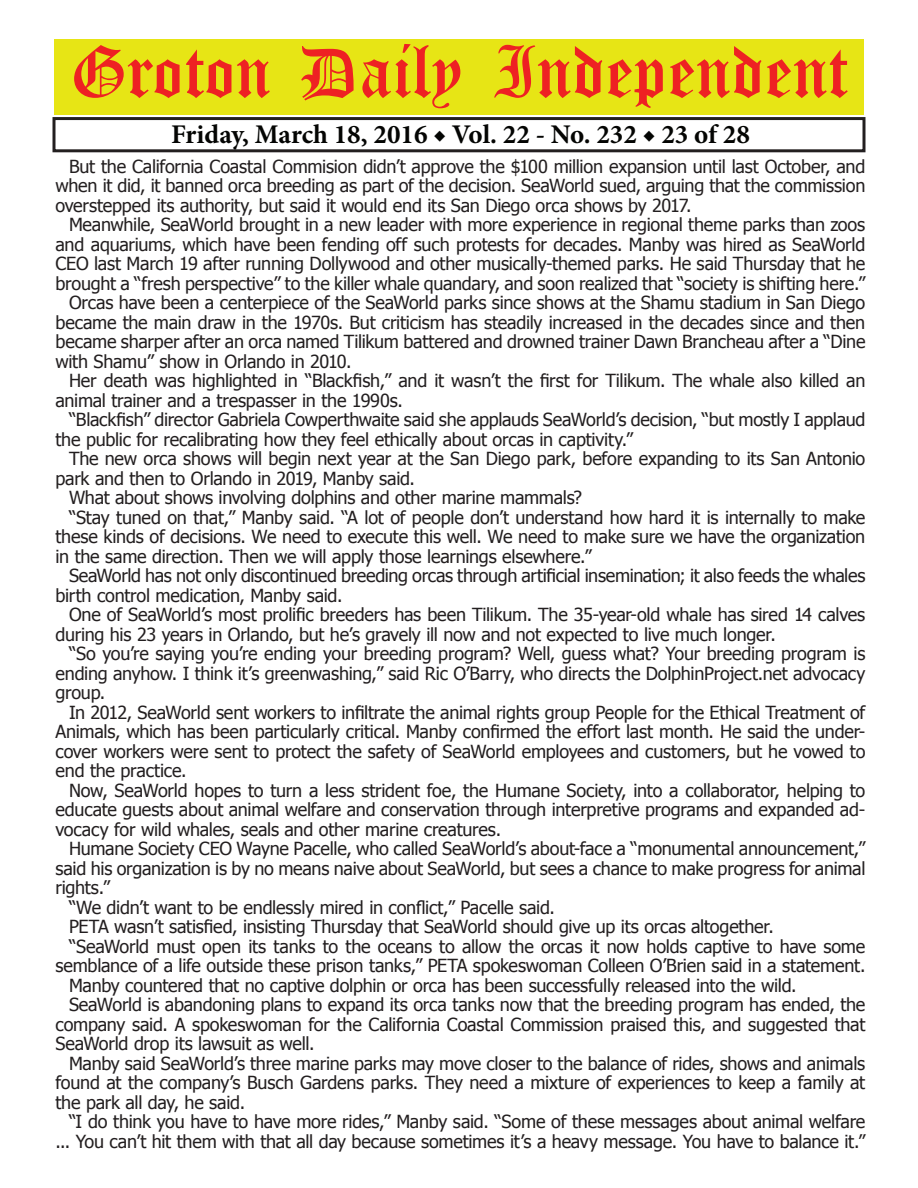
<style>
.page{position:relative;width:918px;height:1188px;background:#fff}
.page>*{position:absolute;margin:0;border:0;box-sizing:border-box;transform-origin:0 0}
.t1{font:54px "Old English Five";color:#ee2123}
.t2{font:700 27px "Minion Pro";color:#040503}
.t3{font:18px/19.5px "Tahoma";letter-spacing:-.015em;color:#231f20;text-align:justify}
</style>
<div class="page">
<div style="left:52px;top:117px;width:814px;height:35px;border:3px solid #231f20"></div>
<div style="left:54px;top:40px;width:810px;height:75px;background:#e7e515"></div>
<h1 class="t1" style="left:70px;top:47px;width:779px">Groton Daily Independent</h1>
<h2 class="t2" style="left:171px;top:116px;width:580px">Friday, March 18, 2016 ◆ Vol. 22 - No. 232 ◆ 23 of 28</h2>
<p class="t3" style="left:56px;top:156px;width:811px;text-indent:14px">But the California Coastal Commision didn’t approve the $100 million expansion until last October, and when it did, it banned orca breeding as part of the decision. SeaWorld sued, arguing that the commission overstepped its authority, but said it would end its San Diego orca shows by 2017.</p>
<p class="t3" style="left:69px;top:214px;width:798px">Meanwhile, SeaWorld brought in a new leader with more experience in regional theme parks than zoos</p>
<p class="t3" style="left:56px;top:234px;width:811px">and aquariums, which have been fending off such protests for decades. Manby was hired as SeaWorld</p>
<p class="t3" style="left:56px;top:253px;width:811px">CEO last March 19 after running Dollywood and other musically-themed parks. He said Thursday that he</p>
<p class="t3" style="left:56px;top:273px;width:811px">brought a “fresh perspective” to the killer whale quandary, and soon realized that “society is shifting here.”</p>
<p class="t3" style="left:69px;top:292px;width:798px">Orcas have been a centerpiece of the SeaWorld parks since shows at the Shamu stadium in San Diego</p>
<p class="t3" style="left:56px;top:312px;width:811px">became the main draw in the 1970s. But criticism has steadily increased in the decades since and then</p>
<p class="t3" style="left:56px;top:331px;width:811px">became sharper after an orca named Tilikum battered and drowned trainer Dawn Brancheau after a “Dine</p>
<p class="t3" style="left:56px;top:351px;width:298px">with Shamu” show in Orlando in 2010.</p>
<p class="t3" style="left:69px;top:370px;width:798px">Her death was highlighted in “Blackfish,” and it wasn’t the first for Tilikum. The whale also killed an</p>
<p class="t3" style="left:56px;top:390px;width:349px">animal trainer and a trespasser in the 1990s.</p>
<p class="t3" style="left:69px;top:409px;width:798px">“Blackfish” director Gabriela Cowperthwaite said she applauds SeaWorld’s decision, “but mostly I applaud</p>
<p class="t3" style="left:56px;top:429px;width:579px">the public for recalibrating how they feel ethically about orcas in captivity.”</p>
<p class="t3" style="left:69px;top:448px;width:798px">The new orca shows will begin next year at the San Diego park, before expanding to its San Antonio</p>
<p class="t3" style="left:56px;top:468px;width:361px">park and then to Orlando in 2019, Manby said.</p>
<p class="t3" style="left:69px;top:487px;width:515px">What about shows involving dolphins and other marine mammals?</p>
<p class="t3" style="left:69px;top:507px;width:798px">“Stay tuned on that,” Manby said. “A lot of people don’t understand how hard it is internally to make</p>
<p class="t3" style="left:56px;top:526px;width:811px">these kinds of decisions. We need to execute this well. We need to make sure we have the organization</p>
<p class="t3" style="left:56px;top:546px;width:538px">in the same direction. Then we will apply those learnings elsewhere.”</p>
<p class="t3" style="left:69px;top:565px;width:798px">SeaWorld has not only discontinued breeding orcas through artificial insemination; it also feeds the whales</p>
<p class="t3" style="left:56px;top:585px;width:289px">birth control medication, Manby said.</p>
<p class="t3" style="left:69px;top:604px;width:798px">One of SeaWorld’s most prolific breeders has been Tilikum. The 35-year-old whale has sired 14 calves</p>
<p class="t3" style="left:56px;top:624px;width:722px">during his 23 years in Orlando, but he’s gravely ill now and not expected to live much longer.</p>
<p class="t3" style="left:69px;top:643px;width:798px">“So you’re saying you’re ending your breeding program? Well, guess what? Your breeding program is</p>
<p class="t3" style="left:56px;top:663px;width:811px">ending anyhow. I think it’s greenwashing,” said Ric O’Barry, who directs the DolphinProject.net advocacy</p>
<p class="t3" style="left:56px;top:682px;width:51px">group.</p>
<p class="t3" style="left:69px;top:702px;width:798px">In 2012, SeaWorld sent workers to infiltrate the animal rights group People for the Ethical Treatment of</p>
<p class="t3" style="left:56px;top:721px;width:812px">Animals, which has been particularly critical. Manby confirmed the effort last month. He said the under-</p>
<p class="t3" style="left:56px;top:741px;width:811px">cover workers were sent to protect the safety of SeaWorld employees and customers, but he vowed to</p>
<p class="t3" style="left:56px;top:760px;width:133px">end the practice.</p>
<p class="t3" style="left:69px;top:780px;width:798px">Now, SeaWorld hopes to turn a less strident foe, the Humane Society, into a collaborator, helping to</p>
<p class="t3" style="left:56px;top:799px;width:812px">educate guests about animal welfare and conservation through interpretive programs and expanded ad-</p>
<p class="t3" style="left:56px;top:819px;width:447px">vocacy for wild whales, seals and other marine creatures.</p>
<p class="t3" style="left:69px;top:838px;width:798px">Humane Society CEO Wayne Pacelle, who called SeaWorld’s about-face a “monumental announcement,”</p>
<p class="t3" style="left:56px;top:858px;width:812px">said his organization is by no means naive about SeaWorld, but sees a chance to make progress for animal</p>
<p class="t3" style="left:56px;top:877px;width:56px">rights.”</p>
<p class="t3" style="left:69px;top:897px;width:488px">“We didn’t want to be endlessly mired in conflict,” Pacelle said.</p>
<p class="t3" style="left:69px;top:916px;width:706px">PETA wasn’t satisfied, insisting Thursday that SeaWorld should give up its orcas altogether.</p>
<p class="t3" style="left:69px;top:936px;width:798px">“SeaWorld must open its tanks to the oceans to allow the orcas it now holds captive to have some</p>
<p class="t3" style="left:56px;top:955px;width:812px">semblance of a life outside these prison tanks,” PETA spokeswoman Colleen O’Brien said in a statement.</p>
<p class="t3" style="left:69px;top:975px;width:729px">Manby countered that no captive dolphin or orca has been successfully released into the wild.</p>
<p class="t3" style="left:69px;top:994px;width:798px">SeaWorld is abandoning plans to expand its orca tanks now that the breeding program has ended, the</p>
<p class="t3" style="left:56px;top:1014px;width:811px">company said. A spokeswoman for the California Coastal Commission praised this, and suggested that</p>
<p class="t3" style="left:56px;top:1033px;width:261px">SeaWorld drop its lawsuit as well.</p>
<p class="t3" style="left:69px;top:1053px;width:798px">Manby said SeaWorld’s three marine parks may move closer to the balance of rides, shows and animals</p>
<p class="t3" style="left:56px;top:1072px;width:811px">found at the company’s Busch Gardens parks. They need a mixture of experiences to keep a family at</p>
<p class="t3" style="left:56px;top:1092px;width:191px">the park all day, he said.</p>
<p class="t3" style="left:69px;top:1111px;width:798px">“I do think you have to have more rides,” Manby said. “Some of these messages about animal welfare</p>
<p class="t3" style="left:56px;top:1131px;width:811px">... You can’t hit them with that all day because sometimes it’s a heavy message. You have to balance it.”</p>
</div>
